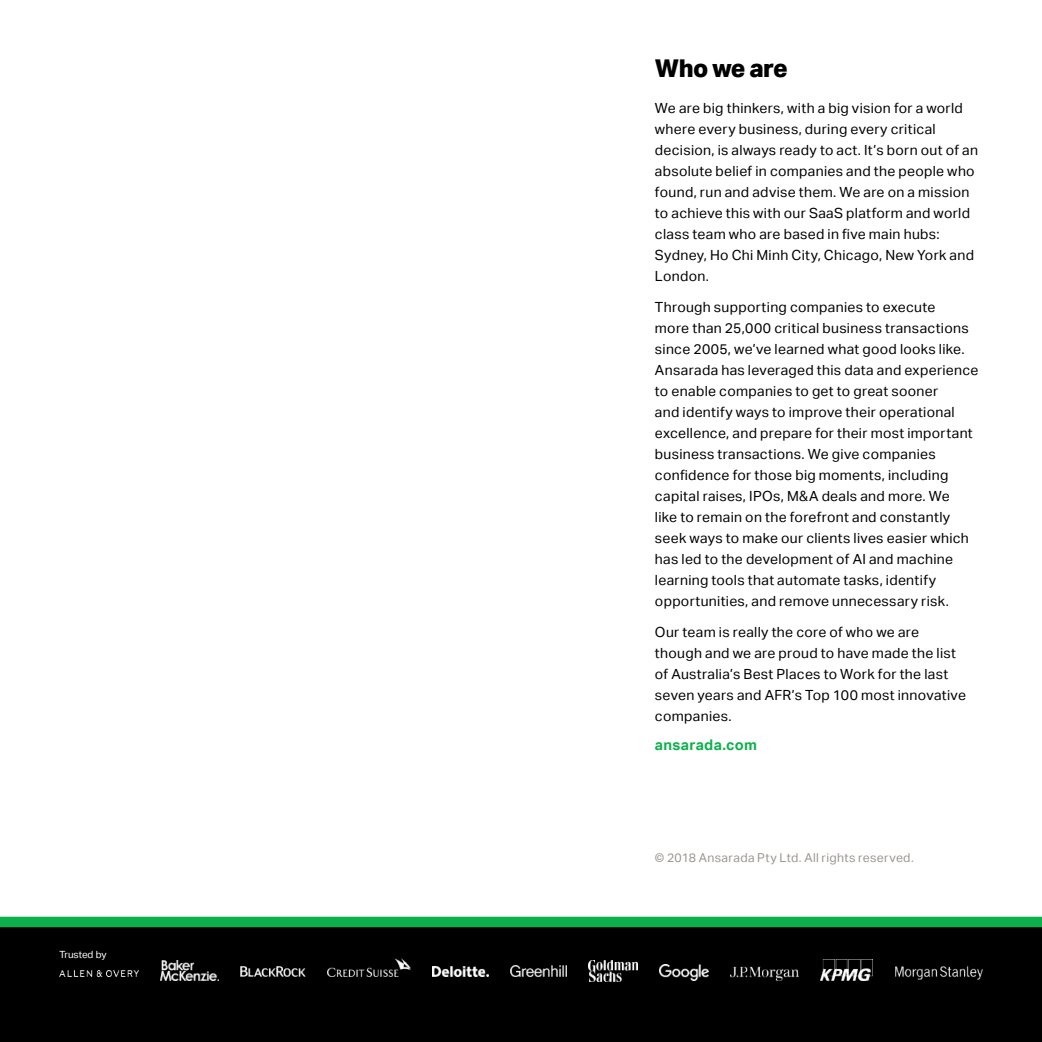
<style>
.page{position:relative;width:1042px;height:1042px;background:#fff}
.page>*{position:absolute;margin:0;border:0;box-sizing:border-box;transform-origin:0 0}
.t1{font:800 24.5px "Aktiv Grotesk";letter-spacing:-.025em;color:#000}
.t2{font:700 14.7px "Aktiv Grotesk";letter-spacing:.02em;color:#0db14b}
.t3{font:14px/21px "Aktiv Grotesk";letter-spacing:.02em;color:#000}
.t4{font:12.25px "Aktiv Grotesk";letter-spacing:.03em;color:#9a9691}
.t5{font:9.8px "Aktiv Grotesk";color:#fff}
</style>
<div class="page">
<div style="left:0;top:922px;width:1042px;height:120px;background:#000"></div>
<img style="left:60px;top:971px;width:78px;height:5px">
<img style="left:160px;top:960px;width:58px;height:20px">
<img style="left:240px;top:966px;width:66px;height:10px">
<img style="left:328px;top:958px;width:83px;height:18px">
<img style="left:433px;top:966px;width:55px;height:10px">
<img style="left:589px;top:961px;width:48px;height:20px">
<img style="left:660px;top:964px;width:48px;height:16px">
<img style="left:510px;top:965px;width:57px;height:11px">
<img style="left:730px;top:966px;width:68px;height:15px">
<img style="left:820px;top:959px;width:53px;height:21px">
<img style="left:895px;top:966px;width:88px;height:14px">
<div style="left:0;top:916px;width:1042px;height:11px;background:#0db14b"></div>
<p class="t5" style="left:60px;top:948px;width:49px">Trusted by</p>
<h1 class="t1" style="left:655px;top:53px;width:135px">Who we are</h1>
<p class="t3" style="left:655px;top:98px;width:324px">We are big thinkers, with a big vision for a world where every business, during every critical decision, is always ready to act. It’s born out of an absolute belief in companies and the people who found, run and advise them. We are on a mission to achieve this with our SaaS platform and world class team who are based in five main hubs:<br>Sydney, Ho Chi Minh City, Chicago, New York and London.</p>
<p class="t3" style="left:655px;top:296px;width:325px">Through supporting companies to execute<br>more than 25,000 critical business transactions since 2005, we’ve learned what good looks like.<br>Ansarada has leveraged this data and experience to enable companies to get to great sooner<br>and identify ways to improve their operational excellence, and prepare for their most important business transactions. We give companies confidence for those big moments, including capital raises, IPOs, M&amp;A deals and more. We<br>like to remain on the forefront and constantly seek ways to make our clients lives easier which has led to the development of AI and machine learning tools that automate tasks, identify opportunities, and remove unnecessary risk.</p>
<p class="t3" style="left:655px;top:621px;width:312px">Our team is really the core of who we are though and we are proud to have made the list of Australia’s Best Places to Work for the last seven years and AFR’s Top 100 most innovative companies.</p>
<p class="t2" style="left:655px;top:736px;width:104px">ansarada.com</p>
<p class="t4" style="left:655px;top:850px;width:260px">© 2018 Ansarada Pty Ltd. All rights reserved.</p>
</div>
